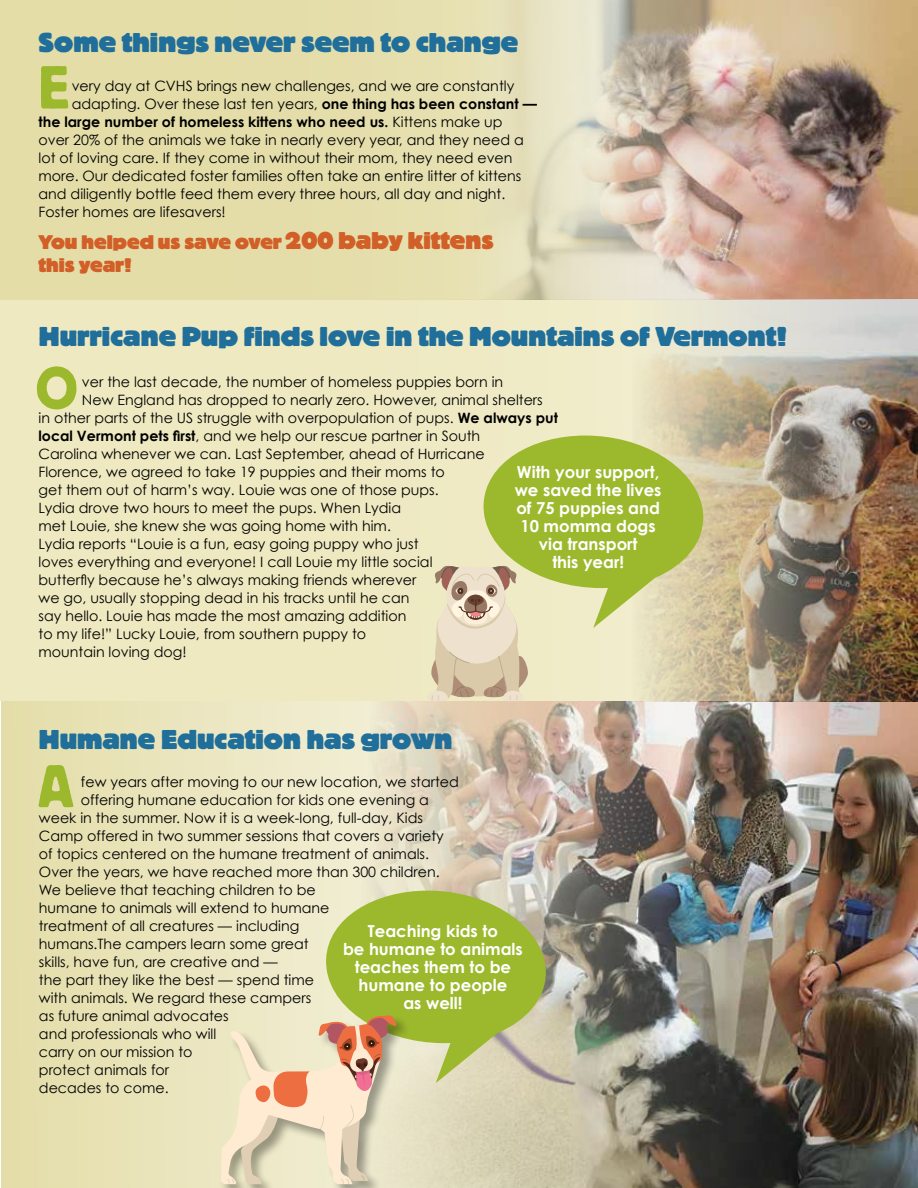
<style>
.page{position:relative;width:918px;height:1188px;background:#fff}
.page>*{position:absolute;margin:0;border:0;box-sizing:border-box;transform-origin:0 0}
.t1{font:60px "Block BE";color:#9cb92d}
.t2{font:800 27px "Block BE";color:#206e9a}
.t3{font:800 19.5px/23.4px "Block BE";color:#d15f27}
.t4{font:700 16.5px/18px "Century Gothic";color:#fff;text-align:center}
.t5{font:14.25px "Century Gothic";color:#000}
.t6{font:700 14.25px "Century Gothic";color:#000}
.s1{font-weight:700}
.s2{font-weight:400}
.s3{font-size:24px}
</style>
<div class="page">
<svg style="left:1px;top:701px;width:917px;height:487px;fill:#e8e3b7"></svg>
<div style="left:0;top:300px;width:918px;height:401px;background:#eee9c0"></div>
<div style="left:1px;top:0;width:775px;height:300px;background:#e4dda8"></div>
<img style="left:279px;top:702px;width:639px;height:486px">
<img style="left:471px;top:0;width:447px;height:300px">
<img style="left:631px;top:300px;width:287px;height:401px">
<div style="left:219px;top:1015px;width:192px;height:173px;background:#000;opacity:.36"></div>
<svg style="left:221px;top:891px;width:325px;height:293px"></svg>
<svg style="left:427px;top:436px;width:276px;height:266px"></svg>
<h2 class="t2" style="left:39px;top:28px;width:481px">Some things never seem to change</h2>
<p class="t5" style="left:72px;top:77px;width:444px">very day at CVHS brings new challenges, and we are constantly</p>
<p class="t5" style="left:72px;top:95px;width:467px">adapting. Over these last ten years, <span class="s1">one thing has been constant —</span></p>
<p class="t6" style="left:39px;top:113px;width:466px">the large number of homeless kittens who need us. <span class="s2">Kittens make up</span></p>
<p class="t5" style="left:39px;top:131px;width:487px">over 20% of the animals we take in nearly every year, and they need a</p>
<p class="t5" style="left:39px;top:149px;width:476px">lot of loving care. If they come in without their mom, they need even</p>
<p class="t5" style="left:39px;top:167px;width:484px">more. Our dedicated foster families often take an entire litter of kittens</p>
<p class="t5" style="left:39px;top:185px;width:468px">and diligently bottle feed them every three hours, all day and night.</p>
<p class="t5" style="left:39px;top:203px;width:189px">Foster homes are lifesavers!</p>
<h1 class="t1" style="left:39px;top:54px;width:31px">E</h1>
<h3 class="t3" style="left:39px;top:230px;width:456px">You helped us save over <span class="s3">200 baby kittens </span>this year!</h3>
<h2 class="t2" style="left:39px;top:322px;width:750px">Hurricane Pup finds love in the Mountains of Vermont!</h2>
<h1 class="t1" style="left:36px;top:354px;width:44px">O</h1>
<p class="t5" style="left:82px;top:373px;width:423px">ver the last decade, the number of homeless puppies born in</p>
<p class="t5" style="left:82px;top:391px;width:462px">New England has dropped to nearly zero. However, animal shelters</p>
<p class="t5" style="left:39px;top:409px;width:521px">in other parts of the US struggle with overpopulation of pups. <span class="s1">We always put</span></p>
<p class="t5" style="left:39px;top:427px;width:443px"><span class="s1">local Vermont pets first</span>, and we help our rescue partner in South</p>
<p class="t5" style="left:39px;top:445px;width:448px">Carolina whenever we can. Last September, ahead of Hurricane</p>
<p class="t5" style="left:39px;top:463px;width:408px">Florence, we agreed to take 19 puppies and their moms to</p>
<p class="t5" style="left:39px;top:481px;width:402px">get them out of harm’s way. Louie was one of those pups.</p>
<p class="t5" style="left:39px;top:499px;width:364px">Lydia drove two hours to meet the pups. When Lydia</p>
<p class="t5" style="left:39px;top:517px;width:354px">met Louie, she knew she was going home with him.</p>
<p class="t5" style="left:39px;top:535px;width:382px">Lydia reports “Louie is a fun, easy going puppy who just</p>
<p class="t5" style="left:39px;top:553px;width:395px">loves everything and everyone! I call Louie my little social</p>
<p class="t5" style="left:39px;top:571px;width:379px">butterfly because he’s always making friends wherever</p>
<p class="t5" style="left:39px;top:589px;width:373px">we go, usually stopping dead in his tracks until he can</p>
<p class="t5" style="left:39px;top:607px;width:369px">say hello. Louie has made the most amazing addition</p>
<p class="t5" style="left:39px;top:625px;width:329px">to my life!” Lucky Louie, from southern puppy to</p>
<p class="t5" style="left:39px;top:643px;width:150px">mountain loving dog!</p>
<p class="t4" style="left:515px;top:463px;width:148px">With your support, we saved the lives of 75 puppies and<br>10 momma dogs via transport<br>this year!</p>
<h2 class="t2" style="left:39px;top:725px;width:415px">Humane Education has grown</h2>
<p class="t5" style="left:81px;top:774px;width:380px">few years after moving to our new location, we started</p>
<p class="t5" style="left:81px;top:792px;width:350px">offering humane education for kids one evening a</p>
<p class="t5" style="left:39px;top:810px;width:386px">week in the summer. Now it is a week-long, full-day, Kids</p>
<p class="t5" style="left:39px;top:828px;width:406px">Camp offered in two summer sessions that covers a variety</p>
<p class="t5" style="left:39px;top:846px;width:392px">of topics centered on the humane treatment of animals.</p>
<p class="t5" style="left:39px;top:864px;width:402px">Over the years, we have reached more than 300 children.</p>
<p class="t5" style="left:39px;top:882px;width:278px">We believe that teaching children to be</p>
<p class="t5" style="left:39px;top:900px;width:292px">humane to animals will extend to humane</p>
<p class="t5" style="left:39px;top:918px;width:262px">treatment of all creatures — including</p>
<p class="t5" style="left:39px;top:936px;width:271px">humans.The campers learn some great</p>
<p class="t5" style="left:39px;top:954px;width:240px">skills, have fun, are creative and —</p>
<p class="t5" style="left:39px;top:972px;width:277px">the part they like the best — spend time</p>
<p class="t5" style="left:39px;top:990px;width:274px">with animals. We regard these campers</p>
<p class="t5" style="left:39px;top:1008px;width:191px">as future animal advocates</p>
<p class="t5" style="left:39px;top:1026px;width:179px">and professionals who will</p>
<p class="t5" style="left:39px;top:1044px;width:155px">carry on our mission to</p>
<p class="t5" style="left:39px;top:1062px;width:132px">protect animals for</p>
<p class="t5" style="left:39px;top:1080px;width:131px">decades to come.</p>
<h1 class="t1" style="left:39px;top:753px;width:36px">A</h1>
<p class="t4" style="left:343px;top:922px;width:181px">Teaching kids to<br>be humane to animals teaches them to be humane to people<br>as well!</p>
</div>
